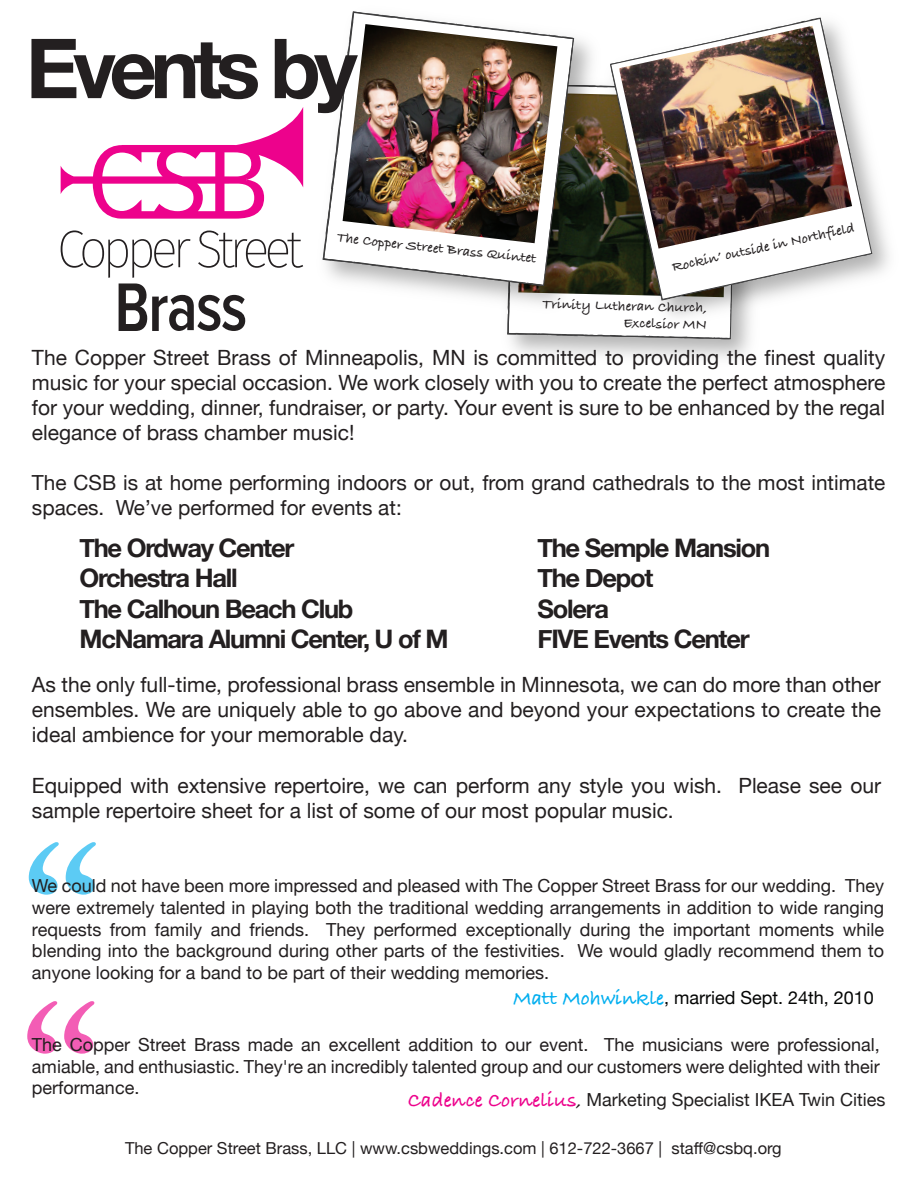
<style>
.page{position:relative;width:918px;height:1188px;background:#fff}
.page>*{position:absolute;margin:0;border:0;box-sizing:border-box;transform-origin:0 0}
.t1{font:700 82.95px "Helvetica Neue";letter-spacing:-.08em;color:#231f20}
.t2{font:700 25.5px/30.6px "Helvetica Neue";letter-spacing:-.05em;color:#231f20}
.t3{font:21px/25.2px "Helvetica Neue";color:#231f20;text-align:justify}
.t4{font:20.85px/24.9px "Helvetica Neue";color:#231f20}
.t5{font:18px/21.6px "Helvetica Neue";color:#231f20;text-align:justify}
.t6{font:18px "Helvetica Neue";color:#211e1e}
.t7{font:18px "Helvetica Neue";color:#040504}
.t8{font:16.5px "Helvetica Neue";color:#231f20}
.t9{font:700 14.25px/17.2px "Bradley Hand ITCTT";color:#231f20;text-align:right}
.s1{font-family:"Bradley Hand ITCTT";font-weight:700;font-size:21px;color:#00aeef}
.s2{font-family:"Bradley Hand ITCTT";font-weight:700;font-size:21px;color:#ed028c}
.s3{font-family:"Bradley Hand ITCTT";font-weight:700}
</style>
<div class="page">
<svg style="left:507px;top:319px;width:230px;height:20px"></svg>
<img style="left:598px;top:75px;width:291px;height:259px">
<svg style="left:610px;top:18px;width:263px;height:282px"></svg>
<img style="left:619px;top:26px;width:233px;height:223px">
<img style="left:391px;top:38px;width:216px;height:281px">
<svg style="left:323px;top:11px;width:251px;height:275px"></svg>
<img style="left:343px;top:24px;width:214px;height:219px">
<svg style="left:27px;top:1001px;width:67px;height:53px"></svg>
<svg style="left:29px;top:842px;width:67px;height:53px"></svg>
<svg style="left:61px;top:107px;width:242px;height:112px"></svg>
<svg style="left:61px;top:230px;width:242px;height:101px"></svg>
<h1 class="t1" style="left:26px;top:3px;width:333px">Events by</h1>
<p class="t9" style="left:338px;top:228px;width:202px;rotate:6deg">The Copper Street Brass Quintet</p>
<p class="t9" style="left:670px;top:257px;width:188px;rotate:-12deg">Rockin’ outside in Northfield</p>
<p class="t9" style="left:543px;top:295px;width:166px;rotate:1deg">Trinity Lutheran Church,<br>Excelsior MN</p>
<p class="t3" style="left:32px;top:346px;width:855px">The Copper Street Brass of Minneapolis, MN is committed to providing the finest quality music for your special occasion. We work closely with you to create the perfect atmosphere for your wedding, dinner, fundraiser, or party. Your event is sure to be enhanced by the regal elegance of brass chamber music!</p>
<p class="t4" style="left:32px;top:472px;width:855px">The CSB is at home performing indoors or out, from grand cathedrals to the most intimate spaces. We’ve performed for events at:</p>
<h2 class="t2" style="left:79px;top:533px;width:371px">The Ordway Center<br>Orchestra Hall<br>The Calhoun Beach Club<br>McNamara Alumni Center, U of M</h2>
<h2 class="t2" style="left:538px;top:533px;width:234px">The Semple Mansion<br>The Depot<br>Solera<br>FIVE Events Center</h2>
<p class="t3" style="left:32px;top:673px;width:851px">As the only full-time, professional brass ensemble in Minnesota, we can do more than other ensembles. We are uniquely able to go above and beyond your expectations to create the ideal ambience for your memorable day.</p>
<p class="t3" style="left:32px;top:774px;width:851px">Equipped with extensive repertoire, we can perform any style you wish. Please see our sample repertoire sheet for a list of some of our most popular music.</p>
<p class="t5" style="left:32px;top:876px;width:854px">We could not have been more impressed and pleased with The Copper Street Brass for our wedding. They were extremely talented in playing both the traditional wedding arrangements in addition to wide ranging requests from family and friends. They performed exceptionally during the important moments while blending into the background during other parts of the festivities. We would gladly recommend them to anyone looking for a band to be part of their wedding memories.</p>
<p class="t7" style="left:513px;top:985px;width:362px"><span class="s1">Matt Mohwinkle</span>, married Sept. 24th, 2010</p>
<p class="t5" style="left:32px;top:1035px;width:849px">The Copper Street Brass made an excellent addition to our event. The musicians were professional, amiable, and enthusiastic. They're an incredibly talented group and our customers were delighted with their performance.</p>
<p class="t6" style="left:408px;top:1087px;width:479px"><span class="s2">Cadence Cornelius</span><span class="s3">,</span> Marketing Specialist IKEA Twin Cities</p>
<p class="t8" style="left:125px;top:1136px;width:658px">The Copper Street Brass, LLC | www.csbweddings.com | 612-722-3667 | staff@csbq.org</p>
</div>
